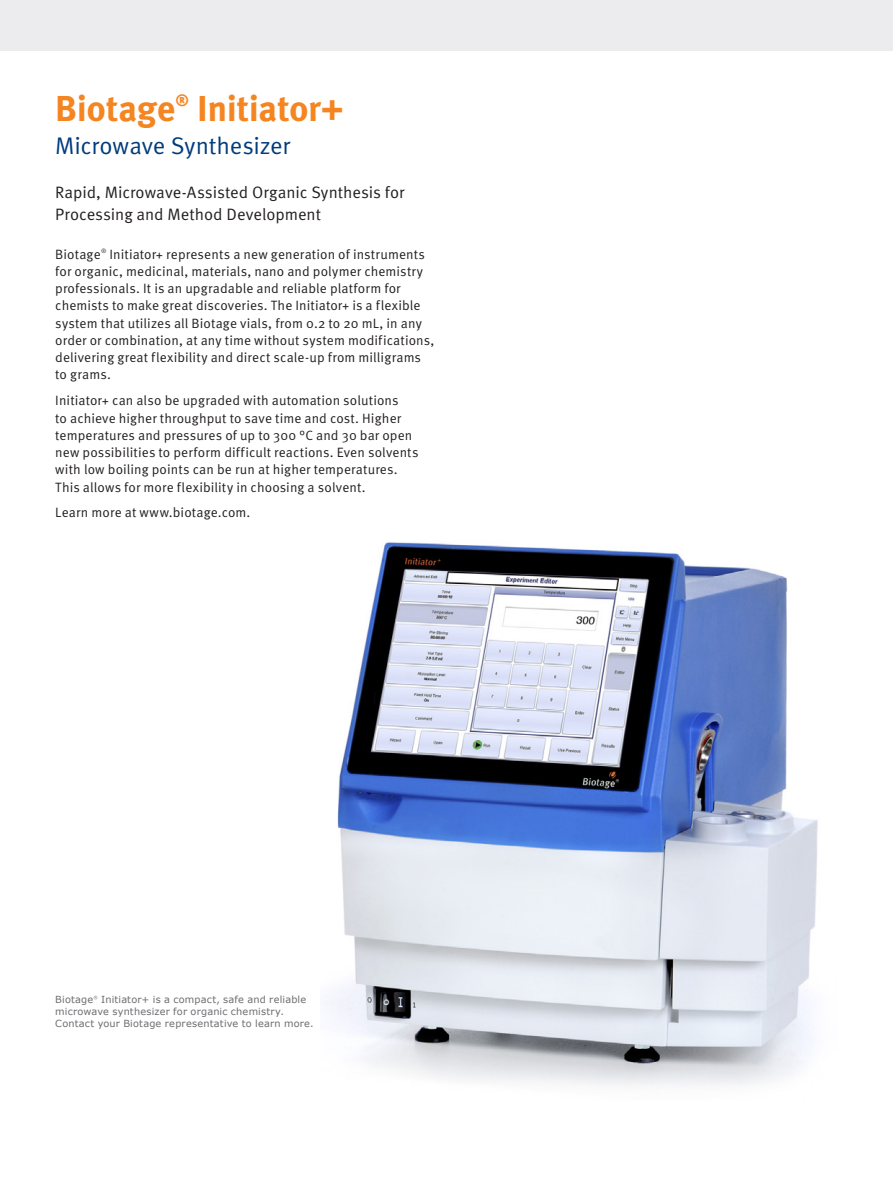
<style>
.page{position:relative;width:893px;height:1187px;background:#fff}
.page>*{position:absolute;margin:0;border:0;box-sizing:border-box;transform-origin:0 0}
.Heading_1{font:700 36px "Meta OT";letter-spacing:-.01em;color:#f58520}
.Heading_1_sub{font:24px "Meta OT Norm";letter-spacing:-.01em;color:#013c7b}
.Preamble{font:16.5px/22.5px "Meta OT Norm";letter-spacing:-.005em;color:#231f20}
.Body{font:13.5px/17.2px "Meta OT Norm";letter-spacing:.005em;color:#231f20}
.Image_byline{font:9.75px/12px "Verdana";letter-spacing:.02em;color:#6c6d70}
.Image_byline-2{font:4.35px "Verdana";color:#6c6d70}
</style>
<div class="page">
<div style="left:0;top:0;width:893px;height:51px;background:#ececee"></div>
<img style="left:324px;top:542px;width:494px;height:543px">
<p class="Heading_1" style="left:55px;top:87px;width:290px">Biotage<sup>®</sup> Initiator+</p>
<p class="Heading_1_sub" style="left:55px;top:132px;width:237px">Microwave Synthesizer</p>
<p class="Preamble" style="left:55px;top:181px;width:351px">Rapid, Microwave-Assisted Organic Synthesis for<br>Processing and Method Development</p>
<p class="Body" style="left:55px;top:246px;width:381px">Biotage<sup>®</sup> Initiator+ represents a new generation of instruments for organic, medicinal, materials, nano and polymer chemistry professionals. It is an upgradable and reliable platform for chemists to make great discoveries. The Initiator+ is a flexible system that utilizes all Biotage vials, from 0.2 to 20 mL, in any order or combination, at any time without system modifications, delivering great flexibility and direct scale-up from milligrams to grams.</p>
<p class="Body" style="left:55px;top:392px;width:365px">Initiator+ can also be upgraded with automation solutions<br>to achieve higher throughput to save time and cost. Higher temperatures and pressures of up to 300 °C and 30 bar open new possibilities to perform difficult reactions. Even solvents with low boiling points can be run at higher temperatures.<br>This allows for more flexibility in choosing a solvent.</p>
<p class="Body" style="left:55px;top:504px;width:197px">Learn more at www.biotage.com.</p>
<p class="Image_byline" style="left:55px;top:993px;width:260px;text-indent:46px">Initiator+ is a compact, safe and reliable microwave synthesizer for organic chemistry.<br>Contact your Biotage representative to learn more.</p>
<p class="Image_byline" style="left:55px;top:993px;width:40px">Biotage</p>
<p class="Image_byline-2" style="left:93px;top:994px;width:6px">®</p>
</div>
